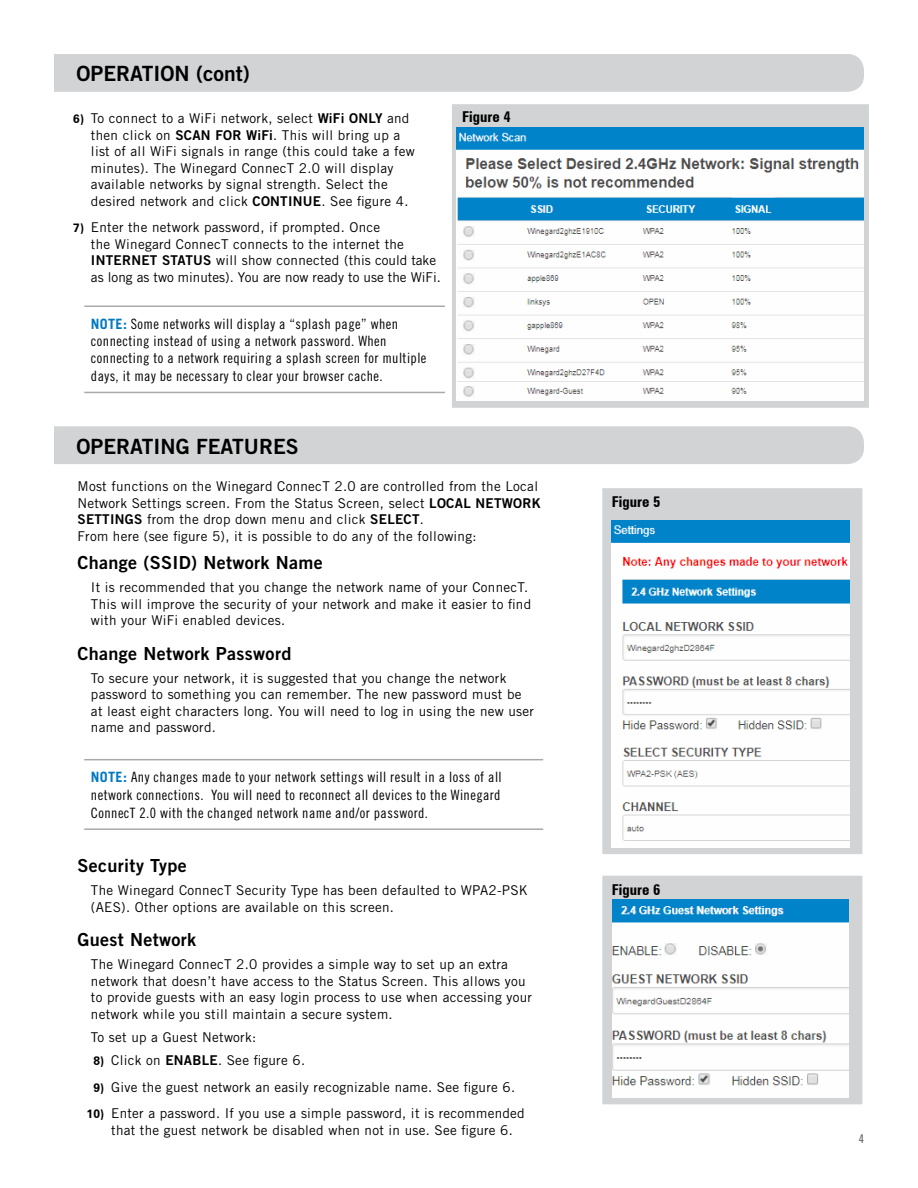
<style>
.page{position:relative;width:918px;height:1188px;background:#fff}
.page>*{position:absolute;margin:0;border:0;box-sizing:border-box;transform-origin:0 0}
.t1{font:21px "Trade Gothic Bold Two";color:#000}
.t2{font:18px "Trade Gothic Bold Two";letter-spacing:.02em;color:#000}
.t3{font:700 condensed 15px "Zurich BT";color:#000}
.t4{font:14.25px/17.1px "Trade Gothic Cond Eighteen";letter-spacing:.03em;color:#000}
.t5{font:13.5px/16.5px "Trade Gothic";letter-spacing:.02em;color:#000}
.t6{font:12px "Trade Gothic Cond Eighteen";color:#4d4d4f}
.s1{font-family:"Zurich BT";font-weight:700;font-size:12px}
.s2{font-family:"Trade Gothic Bold Two"}
.s3{font-family:"Trade Gothic";font-weight:700;color:#0079c1}
</style>
<div class="page">
<div style="left:54px;top:54px;width:810px;height:38px;background:#d1d3d4"></div>
<hr style="left:84px;top:306px;width:361px;height:1px;background:#a7a9ac">
<hr style="left:84px;top:392px;width:361px;height:1px;background:#a7a9ac">
<div style="left:450px;top:103px;width:420px;height:306px;background:#d1d3d4;border:2px solid #fff"></div>
<div style="left:54px;top:426px;width:810px;height:38px;background:#d1d3d4"></div>
<hr style="left:84px;top:759px;width:459px;height:1px;background:#a7a9ac">
<hr style="left:84px;top:828px;width:459px;height:2px;background:#a7a9ac">
<div style="left:601px;top:874px;width:263px;height:232px;background:#d1d3d4;border:2px solid #fff"></div>
<img style="left:613px;top:899px;width:236px;height:198px">
<img style="left:456px;top:128px;width:408px;height:272px">
<div style="left:601px;top:487px;width:263px;height:369px;background:#d1d3d4;border:2px solid #fff"></div>
<img style="left:612px;top:521px;width:238px;height:327px">
<h1 class="t1" style="left:76px;top:61px;width:175px">OPERATION (cont)</h1>
<p class="t5" style="left:91px;top:110px;width:325px;text-indent:-18px"><span class="s1">6)</span> To connect to a WiFi network, select <span class="s2">WiFi ONLY</span> and then click on <span class="s2">SCAN FOR WiFi</span>. This will bring up a list of all WiFi signals in range (this could take a few minutes). The Winegard ConnecT 2.0 will display available networks by signal strength. Select the desired network and click <span class="s2">CONTINUE</span>. See figure 4.</p>
<p class="t5" style="left:91px;top:219px;width:351px;text-indent:-18px"><span class="s1">7)</span> Enter the network password, if prompted. Once<br>the Winegard ConnecT connects to the internet the <span class="s2">INTERNET STATUS</span> will show connected (this could take as long as two minutes). You are now ready to use the WiFi.</p>
<p class="t4" style="left:91px;top:316px;width:337px"><span class="s3">NOTE:</span> Some networks will display a “splash page” when connecting instead of using a network password. When connecting to a network requiring a splash screen for multiple days, it may be necessary to clear your browser cache.</p>
<h1 class="t1" style="left:76px;top:433px;width:224px">OPERATING FEATURES</h1>
<p class="t3" style="left:462px;top:107px;width:50px">Figure 4</p>
<p class="t5" style="left:77px;top:478px;width:465px">Most functions on the Winegard ConnecT 2.0 are controlled from the Local Network Settings screen. From the Status Screen, select <span class="s2">LOCAL NETWORK SETTINGS</span> from the drop down menu and click <span class="s2">SELECT</span>.<br>From here (see figure 5), it is possible to do any of the following:</p>
<h2 class="t2" style="left:77px;top:551px;width:247px">Change (SSID) Network Name</h2>
<p class="t5" style="left:91px;top:579px;width:442px">It is recommended that you change the network name of your ConnecT.<br>This will improve the security of your network and make it easier to find with your WiFi enabled devices.</p>
<h2 class="t2" style="left:77px;top:642px;width:215px">Change Network Password</h2>
<p class="t5" style="left:91px;top:670px;width:445px">To secure your network, it is suggested that you change the network password to something you can remember. The new password must be at least eight characters long. You will need to log in using the new user name and password.</p>
<p class="t4" style="left:91px;top:768px;width:412px;line-height:18px;text-align:justify"><span class="s3">NOTE:</span> Any changes made to your network settings will result in a loss of all network connections. You will need to reconnect all devices to the Winegard ConnecT 2.0 with the changed network name and/or password.</p>
<h2 class="t2" style="left:77px;top:854px;width:111px">Security Type</h2>
<p class="t5" style="left:91px;top:882px;width:438px">The Winegard ConnecT Security Type has been defaulted to WPA2-PSK (AES). Other options are available on this screen.</p>
<h2 class="t2" style="left:77px;top:929px;width:120px">Guest Network</h2>
<p class="t5" style="left:91px;top:956px;width:443px">The Winegard ConnecT 2.0 provides a simple way to set up an extra network that doesn’t have access to the Status Screen. This allows you to provide guests with an easy login process to use when accessing your network while you still maintain a secure system.</p>
<p class="t5" style="left:91px;top:1029px;width:167px">To set up a Guest Network:</p>
<p class="t5" style="left:93px;top:1052px;width:213px"><span class="s1">8)</span> Click on <span class="s2">ENABLE</span>. See figure 6.</p>
<p class="t5" style="left:93px;top:1079px;width:423px"><span class="s1">9)</span> Give the guest network an easily recognizable name. See figure 6.</p>
<p class="t5" style="left:111px;top:1105px;width:415px;text-indent:-25px"><span class="s1">10)</span> Enter a password. If you use a simple password, it is recommended that the guest network be disabled when not in use. See figure 6.</p>
<p class="t3" style="left:612px;top:493px;width:50px">Figure 5</p>
<p class="t3" style="left:612px;top:880px;width:50px">Figure 6</p>
<p class="t6" style="left:859px;top:1132px;width:7px">4</p>
</div>
